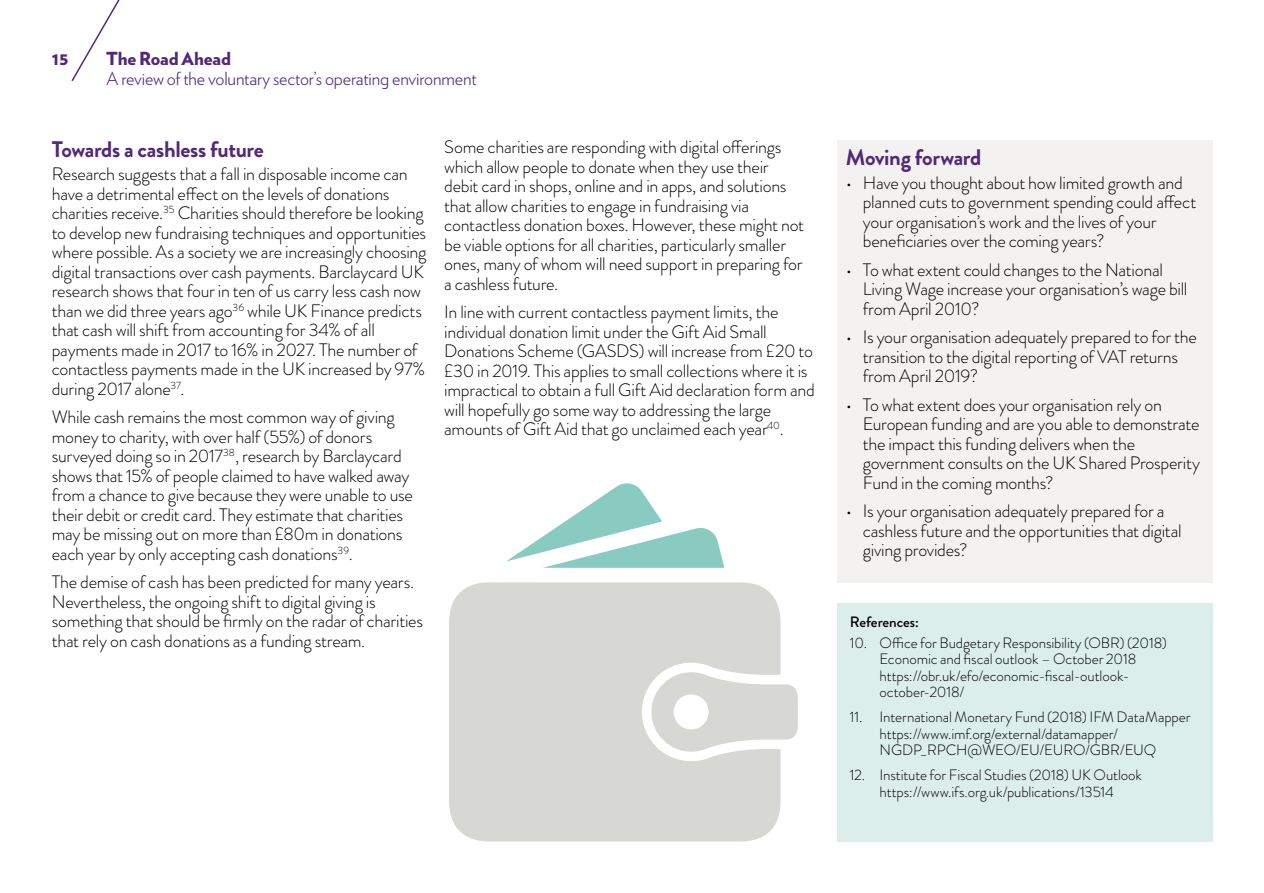
<style>
.page{position:relative;width:1264px;height:893px;background:#fff}
.page>*{position:absolute;margin:0;border:0;box-sizing:border-box;transform-origin:0 0}
.t1{font:700 22.5px "Brandon Grotesque";letter-spacing:-.015em;color:#522878}
.t2{font:300 18px/19.5px "Brandon Grotesque";letter-spacing:-.015em;color:#000}
.t3{font:300 18px "Verlag";letter-spacing:-.01em;color:#522878}
.t4{font:900 18px "Verlag";letter-spacing:-.005em;color:#522878}
.t5{font:300 15px/16.5px "Brandon Grotesque";letter-spacing:-.005em;color:#000}
.t6{font:500 15px "Brandon Grotesque";letter-spacing:-.005em;color:#000}
</style>
<div class="page">
<svg style="left:71px;top:0;width:49px;height:82px"></svg>
<svg style="left:506px;top:483px;width:218px;height:85px"></svg>
<div style="left:449px;top:582px;width:331px;height:259px;background:#d7d8d3"></div>
<svg style="left:651px;top:672px;width:147px;height:80px"></svg>
<div style="left:837px;top:141px;width:376px;height:442px;background:#f4f1f1"></div>
<div style="left:837px;top:604px;width:376px;height:238px;background:#dbeeea"></div>
<p class="t4" style="left:52px;top:44px;width:18px">15</p>
<p class="t4" style="left:106px;top:44px;width:126px">The Road Ahead</p>
<p class="t3" style="left:106px;top:65px;width:372px">A review of the voluntary sector’s operating environment</p>
<p class="t1" style="left:52px;top:133px;width:213px">Towards a cashless future</p>
<p class="t2" style="left:52px;top:164px;width:376px">Research suggests that a fall in disposable income can have a detrimental effect on the levels of donations charities receive.<sup>35</sup> Charities should therefore be looking to develop new fundraising techniques and opportunities where possible. As a society we are increasingly choosing digital transactions over cash payments. Barclaycard UK research shows that four in ten of us carry less cash now than we did three years ago<sup>36</sup> while UK Finance predicts that cash will shift from accounting for 34% of all payments made in 2017 to 16% in 2027. The number of contactless payments made in the UK increased by 97% during 2017 alone<sup>37</sup>.</p>
<p class="t2" style="left:52px;top:407px;width:363px">While cash remains the most common way of giving money to charity, with over half (55%) of donors surveyed doing so in 2017<sup>38</sup>, research by Barclaycard shows that 15% of people claimed to have walked away from a chance to give because they were unable to use their debit or credit card. They estimate that charities may be missing out on more than £80m in donations each year by only accepting cash donations<sup>39</sup>.</p>
<p class="t2" style="left:52px;top:572px;width:373px">The demise of cash has been predicted for many years.<br>Nevertheless, the ongoing shift to digital giving is something that should be firmly on the radar of charities that rely on cash donations as a funding stream.</p>
<p class="t2" style="left:444px;top:137px;width:361px">Some charities are responding with digital offerings which allow people to donate when they use their debit card in shops, online and in apps, and solutions that allow charities to engage in fundraising via contactless donation boxes. However, these might not be viable options for all charities, particularly smaller ones, many of whom will need support in preparing for a cashless future.</p>
<p class="t2" style="left:444px;top:302px;width:372px">In line with current contactless payment limits, the individual donation limit under the Gift Aid Small Donations Scheme (GASDS) will increase from £20 to £30 in 2019. This applies to small collections where it is impractical to obtain a full Gift Aid declaration form and will hopefully go some way to addressing the large amounts of Gift Aid that go unclaimed each year<sup>40</sup>.</p>
<p class="t1" style="left:845px;top:142px;width:137px">Moving forward</p>
<p class="t2" style="left:863px;top:173px;width:335px;text-indent:-17px">• Have you thought about how limited growth and planned cuts to government spending could affect your organisation’s work and the lives of your beneficiaries over the coming years?</p>
<p class="t2" style="left:863px;top:260px;width:326px;text-indent:-17px">• To what extent could changes to the National<br>Living Wage increase your organisation’s wage bill from April 2010?</p>
<p class="t2" style="left:863px;top:327px;width:336px;text-indent:-17px">• Is your organisation adequately prepared to for the transition to the digital reporting of VAT returns from April 2019?</p>
<p class="t2" style="left:863px;top:395px;width:339px;text-indent:-17px">• To what extent does your organisation rely on European funding and are you able to demonstrate the impact this funding delivers when the government consults on the UK Shared Prosperity Fund in the coming months?</p>
<p class="t2" style="left:863px;top:501px;width:320px;text-indent:-17px">• Is your organisation adequately prepared for a cashless future and the opportunities that digital giving provides?</p>
<p class="t6" style="left:849px;top:612px;width:71px">References:</p>
<p class="t5" style="left:879px;top:634px;width:289px;text-indent:-30px">10. Office for Budgetary Responsibility (OBR) (2018)<br>Economic and fiscal outlook – October 2018 https://obr.uk/efo/economic-fiscal-outlook&shy;october-2018/</p>
<p class="t5" style="left:879px;top:709px;width:312px;text-indent:-30px">11. International Monetary Fund (2018) IFM DataMapper https://www.imf.org/external/datamapper/<br>NGDP_RPCH@WEO/EU/EURO/GBR/EUQ</p>
<p class="t5" style="left:849px;top:767px;width:294px;text-align:center">12. Institute for Fiscal Studies (2018) UK Outlook https://www.ifs.org.uk/publications/13514</p>
</div>
